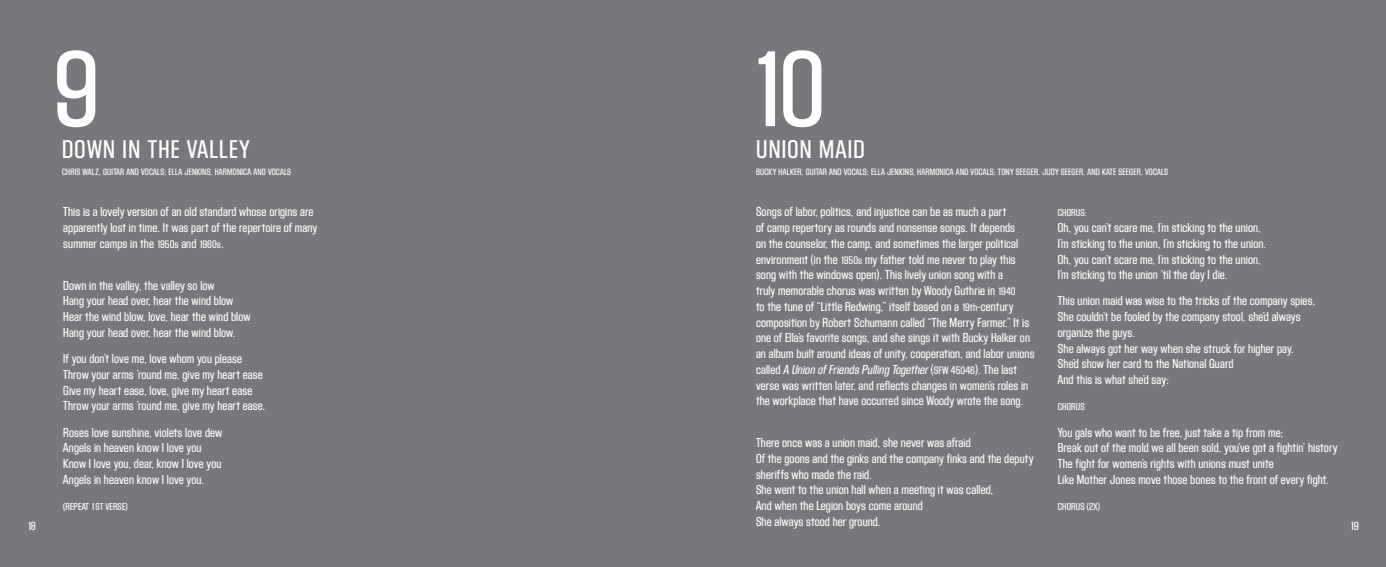
<style>
.page{position:relative;width:1386px;height:567px;background:#fff}
.page>*{position:absolute;margin:0;border:0;box-sizing:border-box;transform-origin:0 0}
.Number{font:500 condensed 112px "Block Gothic RR";color:#fff}
.Track_Title{font:500 condensed 26.6px "Block Gothic RR";letter-spacing:.05em;color:#fff}
.Lyrics{font:500 condensed 13.65px/15.8px "Block Gothic RR";letter-spacing:.01em;color:#fff}
.Description{font:500 condensed 13.65px/15.8px "Block Gothic RR";letter-spacing:.01em;color:#fff}
.Page_Number{font:500 condensed 12.25px "Block Gothic RR";color:#fff}
.Lyrics-2{font:500 condensed 10.5px "Block Gothic RR";letter-spacing:.01em;color:#fff}
.Track_Credits{font:500 condensed 9.62px "Block Gothic RR";letter-spacing:.02em;color:#fff}
.s1{font-size:11.38px}
.s2{font-style:italic}
</style>
<div class="page">
<div style="left:0;top:0;width:693px;height:567px;background:#76787b"></div>
<div style="left:693px;top:0;width:693px;height:567px;background:#76787b"></div>
<p class="Number" style="left:53px;top:31px;width:48px">9</p>
<p class="Track_Title" style="left:62px;top:135px;width:189px">DOWN IN THE VALLEY</p>
<p class="Track_Credits" style="left:62px;top:167px;width:231px">CHRIS WALZ, GUITAR AND VOCALS; ELLA JENKINS, HARMONICA AND VOCALS</p>
<p class="Description" style="left:63px;top:205px;width:255px">This is a lovely version of an old standard whose origins are apparently lost in time. It was part of the repertoire of many summer camps in the <span class="s1">1950s</span> and <span class="s1">1960s</span>.</p>
<p class="Lyrics" style="left:63px;top:278px;width:189px">Down in the valley, the valley so low<br>Hang your head over, hear the wind blow Hear the wind blow, love, hear the wind blow Hang your head over, hear the wind blow.</p>
<p class="Lyrics" style="left:63px;top:351px;width:204px">If you don’t love me, love whom you please Throw your arms ’round me, give my heart ease Give my heart ease, love, give my heart ease Throw your arms ’round me, give my heart ease.</p>
<p class="Lyrics" style="left:63px;top:425px;width:161px">Roses love sunshine, violets love dew Angels in heaven know I love you Know I love you, dear, know I love you Angels in heaven know I love you.</p>
<p class="Lyrics-2" style="left:63px;top:501px;width:66px">(REPEAT 1ST VERSE)</p>
<p class="Number" style="left:747px;top:31px;width:80px">10</p>
<p class="Track_Title" style="left:756px;top:135px;width:110px">UNION MAID</p>
<p class="Track_Credits" style="left:756px;top:167px;width:414px">BUCKY HALKER, GUITAR AND VOCALS; ELLA JENKINS, HARMONICA AND VOCALS; TONY SEEGER, JUDY SEEGER, AND KATE SEEGER, VOCALS</p>
<p class="Description" style="left:756px;top:205px;width:280px">Songs of labor, politics, and injustice can be as much a part<br>of camp repertory as rounds and nonsense songs. It depends<br>on the counselor, the camp, and sometimes the larger political environment (in the <span class="s1">1950s</span> my father told me never to play this song with the windows open). This lively union song with a<br>truly memorable chorus was written by Woody Guthrie in <span class="s1">1940<br></span>to the tune of “Little Redwing,” itself based on a <span class="s1">19th</span>-century composition by Robert Schumann called “The Merry Farmer.” It is one of Ella’s favorite songs, and she sings it with Bucky Halker on an album built around ideas of unity, cooperation, and labor unions c a l l e d <span class="s2">A Union ofFriends Pulling Together</span>( <span class="s1">S F W 4 5 0 4 6</span> ) . T h e l a s t verse was written later, and reflects changes in women’s roles in the workplace that have occurred since Woody wrote the song.</p>
<p class="Lyrics" style="left:756px;top:435px;width:279px">There once was a union maid, she never was afraid<br>Of the goons and the ginks and the company finks and the deputy sheriffs who made the raid.<br>She went to the union hall when a meeting it was called,<br>And when the Legion boys come around<br>She always stood her ground.</p>
<p class="Lyrics-2" style="left:1058px;top:207px;width:30px">CHORUS:</p>
<p class="Lyrics" style="left:1058px;top:220px;width:210px">Oh, you can’t scare me, I’m sticking to the union, I’m sticking to the union, I’m sticking to the union.<br>Oh, you can’t scare me, I’m sticking to the union, I’m sticking to the union ’til the day I die.</p>
<p class="Lyrics" style="left:1058px;top:294px;width:259px">This union maid was wise to the tricks of the company spies, She couldn’t be fooled by the company stool, she’d always organize the guys.<br>She always got her way when she struck for higher pay.<br>She’d show her card to the National Guard<br>And this is what she’d say:</p>
<p class="Lyrics-2" style="left:1058px;top:401px;width:28px">CHORUS</p>
<p class="Lyrics" style="left:1058px;top:425px;width:281px">You gals who want to be free, just take a tip from me;<br>Break out of the mold we all been sold, you’ve got a fightin’ history The fight for women’s rights with unions must unite<br>Like Mother Jones move those bones to the front of every fight.</p>
<p class="Lyrics-2" style="left:1058px;top:501px;width:44px">CHORUS (2X)</p>
<p class="Page_Number" style="left:27px;top:520px;width:10px">18</p>
<p class="Page_Number" style="left:1350px;top:520px;width:10px">19</p>
</div>
